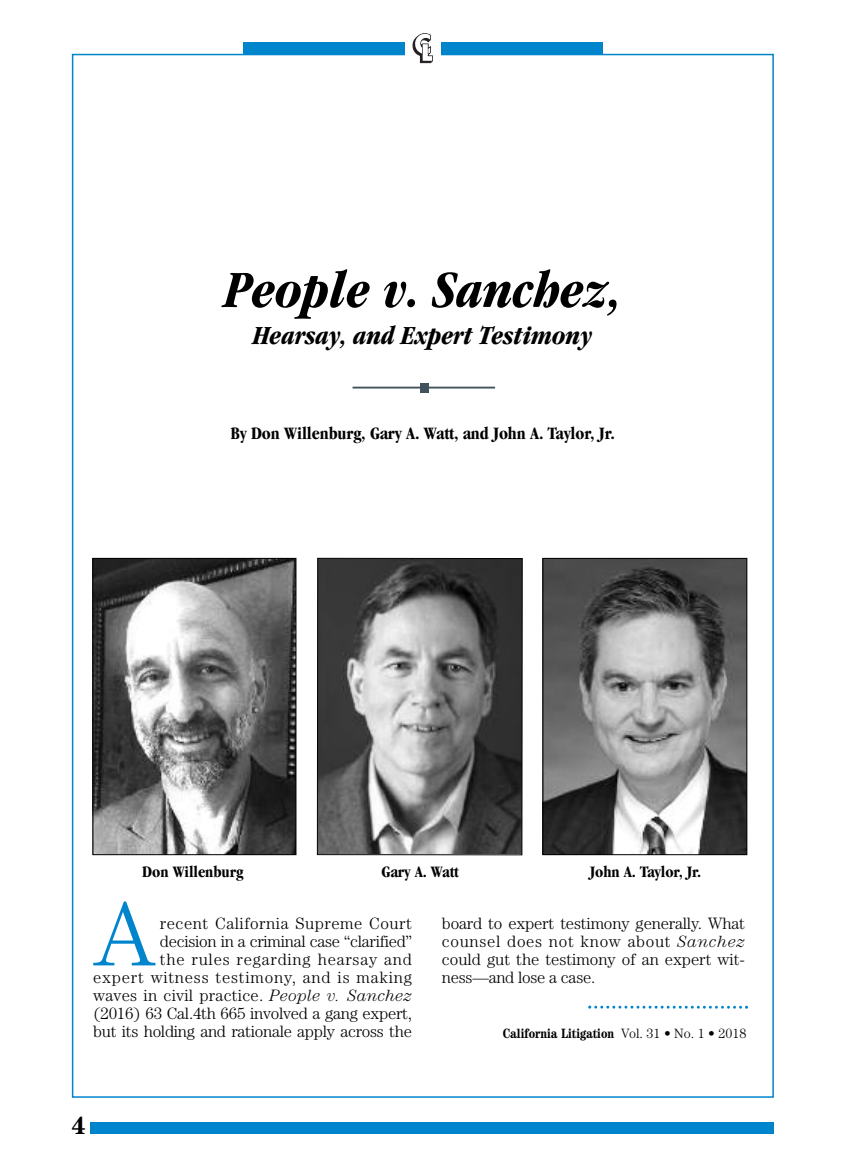
<style>
.page{position:relative;width:864px;height:1161px;background:#fff}
.page>*{position:absolute;margin:0;border:0;box-sizing:border-box;transform-origin:0 0}
.t1{font:300 92.85px "Century";color:#0085cc}
.t2{font:italic 700 condensed 54px "Garamond";letter-spacing:-.005em;color:#000}
.t3{font:italic 700 condensed 27px "Garamond";letter-spacing:-.005em;color:#000}
.t4{font:700 24.75px "Century";color:#000}
.t5{font:700 condensed 18px "Garamond";letter-spacing:-.005em;color:#000}
.t6{font:300 16.5px/18px "Century";color:#000;text-align:right}
.t7{font:700 condensed 16.5px "Garamond";letter-spacing:-.005em;color:#000}
.t8{font:700 condensed 13.5px "Century";color:#000}
.s1{font-style:italic}
.s2{font-weight:300;font-stretch:normal}
</style>
<div class="page">
<div style="left:90px;top:1122px;width:684px;height:12px;background:#0085cc"></div>
<div style="left:243px;top:42px;width:162px;height:12px;background:#0085cc"></div>
<div style="left:441px;top:42px;width:162px;height:12px;background:#0085cc"></div>
<svg style="left:412px;top:33px;width:21px;height:30px"></svg>
<img style="left:95px;top:560px;width:199px;height:293px">
<div style="left:93px;top:558px;width:203px;height:297px;border:1px solid #000"></div>
<hr style="left:353px;top:387px;width:142px;height:2px;background:#41525b">
<div style="left:420px;top:383px;width:9px;height:9px;background:#41525b"></div>
<img style="left:319px;top:560px;width:202px;height:293px">
<div style="left:317px;top:558px;width:206px;height:297px;border:1px solid #000"></div>
<img style="left:545px;top:560px;width:200px;height:293px">
<div style="left:543px;top:558px;width:204px;height:297px;border:1px solid #000"></div>
<svg style="left:588px;top:1006px;width:160px;height:3px"></svg>
<h2 class="t2" style="left:225px;top:270px;width:398px">People v. Sanchez,</h2>
<h3 class="t3" style="left:253px;top:326px;width:341px">Hearsay, and Expert Testimony</h3>
<p class="t5" style="left:231px;top:426px;width:385px">By Don Willenburg, Gary A. Watt, and John A. Taylor, Jr.</p>
<p class="t7" style="left:142px;top:865px;width:103px">Don Willenburg</p>
<p class="t7" style="left:382px;top:865px;width:79px">Gary A. Watt</p>
<p class="t7" style="left:590px;top:865px;width:113px">John A. Taylor, Jr.</p>
<h1 class="t1" style="left:93px;top:902px;width:63px">A</h1>
<p class="t6" style="left:93px;top:916px;width:320px">recent California Supreme Court<br>decision in a criminal case “clarified”<br>the rules regarding hearsay and<br>expert witness testimony, and is making waves in civil practice. <span class="s1">People v. Sanchez </span>(2016) 63 Cal.4th 665 involved a gang expert, but its holding and rationale apply across the</p>
<p class="t6" style="left:442px;top:915px;width:304px;text-align:justify">board to expert testimony generally. What counsel does not know about <span class="s1">Sanchez </span>could gut the testimony of an expert wit&shy;ness—and lose a case.</p>
<p class="t8" style="left:503px;top:1029px;width:245px">California Litigation <span class="s2">Vol. 31 • No. 1 • 2018</span></p>
<h3 class="t4" style="left:72px;top:1117px;width:16px">4</h3>
</div>
